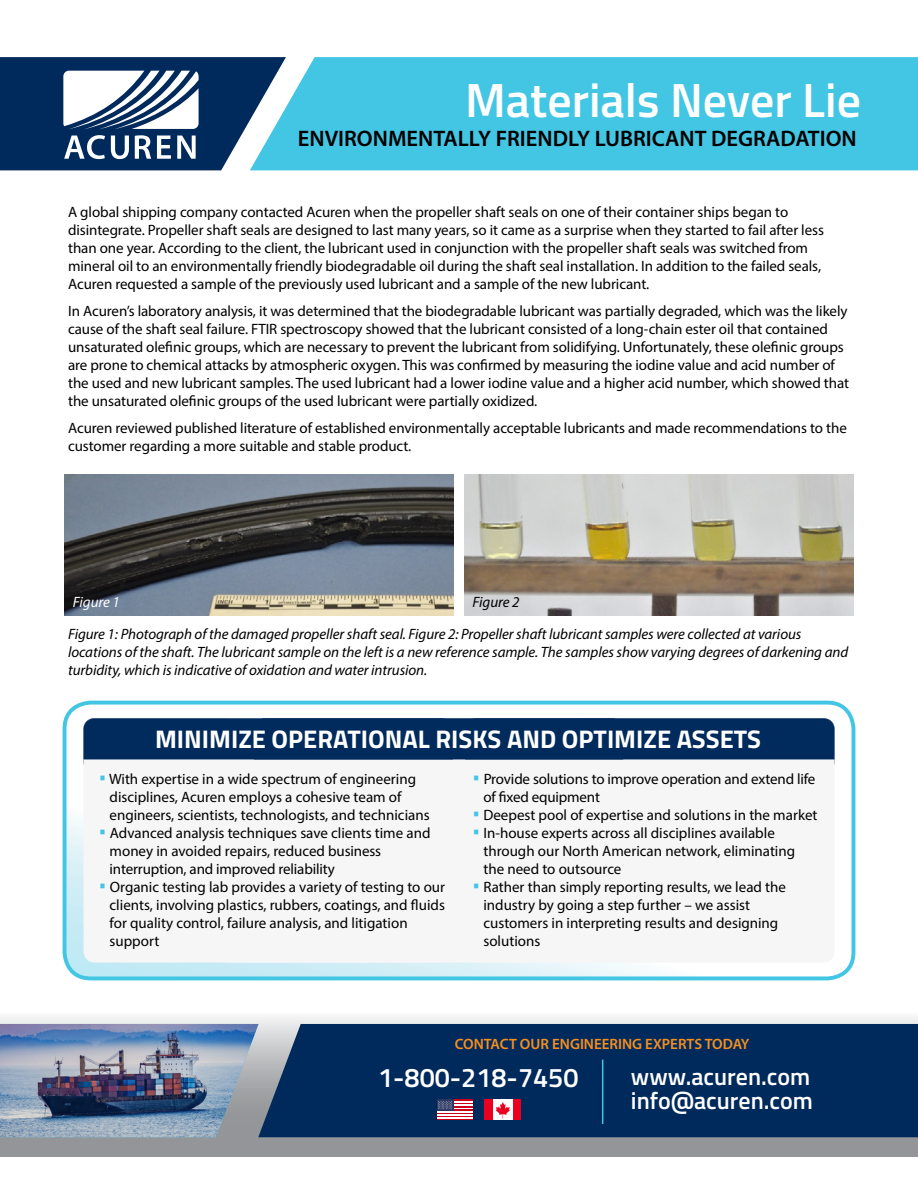
<style>
.page{position:relative;width:918px;height:1188px;background:#fff}
.page>*{position:absolute;margin:0;border:0;box-sizing:border-box;transform-origin:0 0}
.t1{font:600 48px "Titillium Web";color:#fff}
.t2{font:600 27px "Titillium Web";color:#fff}
.t3{font:700 25.5px "Titillium Web";color:#fff}
.t4{font:600 24px/24px "Titillium Web";color:#fff}
.t5{font:600 22.5px "Myriad Pro";color:#000}
.t6{font:15px/18px "Myriad Pro";letter-spacing:-.005em;color:#000}
.t7{font:italic 15px/18px "Myriad Pro";letter-spacing:-.005em;color:#000}
.t8{font:600 15px "Myriad Pro";color:#f78f1e}
.t9{font:italic 15px "Myriad Pro";letter-spacing:-.005em;color:#fff}
.s1{font-family:"Titillium Web";font-weight:600;font-size:16.5px;color:#43c5e4}
</style>
<div class="page">
<svg style="left:0;top:1017px;width:918px;height:139px"></svg>
<div style="left:259px;top:1024px;width:659px;height:113px;background:#002a5c"></div>
<div style="left:485px;top:1099px;width:8px;height:21px;background:#eb0021"></div>
<div style="left:512px;top:1099px;width:9px;height:21px;background:#eb0021"></div>
<div style="left:493px;top:1099px;width:19px;height:21px;background:#fff"></div>
<svg style="left:496px;top:1102px;width:14px;height:16px"></svg>
<hr style="left:437px;top:1119px;width:36px;height:1px;background:#cc001c">
<hr style="left:437px;top:1117px;width:36px;height:2px;background:#fff">
<hr style="left:437px;top:1116px;width:36px;height:1px;background:#cc001c">
<hr style="left:437px;top:1114px;width:36px;height:2px;background:#fff">
<hr style="left:437px;top:1112px;width:36px;height:2px;background:#cc001c">
<hr style="left:437px;top:1111px;width:36px;height:1px;background:#fff">
<hr style="left:437px;top:1109px;width:36px;height:2px;background:#cc001c">
<hr style="left:437px;top:1108px;width:36px;height:1px;background:#fff">
<hr style="left:437px;top:1106px;width:36px;height:2px;background:#cc001c">
<hr style="left:437px;top:1104px;width:36px;height:2px;background:#fff">
<hr style="left:437px;top:1103px;width:36px;height:1px;background:#cc001c">
<hr style="left:437px;top:1101px;width:36px;height:2px;background:#fff">
<hr style="left:437px;top:1099px;width:36px;height:2px;background:#cc001c">
<div style="left:437px;top:1099px;width:16px;height:12px;background:#293661"></div>
<svg style="left:438px;top:1101px;width:14px;height:8px"></svg>
<hr style="left:602px;top:1060px;width:1px;height:64px;background:#41c5e5">
<div style="left:286px;top:57px;width:632px;height:113px;background:#43c5e4"></div>
<svg style="left:0;top:57px;width:286px;height:113px"></svg>
<svg style="left:65px;top:703px;width:788px;height:275px"></svg>
<div style="left:63px;top:701px;width:792px;height:279px;border:4px solid #43c5e4;border-radius:26px"></div>
<div style="left:84px;top:718px;width:369px;height:245px;background:#f6f6f6;border-radius:11px"></div>
<div style="left:219px;top:718px;width:369px;height:245px;background:#f6f6f6;border-radius:11px"></div>
<div style="left:465px;top:718px;width:369px;height:245px;background:#f6f6f6;border-radius:11px"></div>
<div style="left:84px;top:718px;width:750px;height:41px;background:#002b5c"></div>
<img style="left:0;top:1024px;width:259px;height:113px">
<img style="left:65px;top:474px;width:389px;height:142px">
<img style="left:464px;top:474px;width:389px;height:142px">
<h1 class="t1" style="left:465px;top:64px;width:398px">Materials Never Lie</h1>
<h3 class="t5" style="left:298px;top:125px;width:560px">ENVIRONMENTALLY FRIENDLY LUBRICANT DEGRADATION</h3>
<p class="t6" style="left:68px;top:202px;width:757px">A global shipping company contacted Acuren when the propeller shaft seals on one of their container ships began to disintegrate. Propeller shaft seals are designed to last many years, so it came as a surprise when they started to fail after less than one year. According to the client, the lubricant used in conjunction with the propeller shaft seals was switched from mineral oil to an environmentally friendly biodegradable oil during the shaft seal installation. In addition to the failed seals, Acuren requested a sample of the previously used lubricant and a sample of the new lubricant.</p>
<p class="t6" style="left:68px;top:301px;width:782px">In Acuren’s laboratory analysis, it was determined that the biodegradable lubricant was partially degraded, which was the likely cause of the shaft seal failure. FTIR spectroscopy showed that the lubricant consisted of a long-chain ester oil that contained unsaturated olefinic groups, which are necessary to prevent the lubricant from solidifying. Unfortunately, these olefinic groups are prone to chemical attacks by atmospheric oxygen. This was confirmed by measuring the iodine value and acid number of the used and new lubricant samples. The used lubricant had a lower iodine value and a higher acid number, which showed that the unsaturated olefinic groups of the used lubricant were partially oxidized.</p>
<p class="t6" style="left:68px;top:418px;width:780px">Acuren reviewed published literature of established environmentally acceptable lubricants and made recommendations to the customer regarding a more suitable and stable product.</p>
<p class="t9" style="left:73px;top:593px;width:48px">Figure 1</p>
<p class="t7" style="left:473px;top:593px;width:48px">Figure 2</p>
<p class="t7" style="left:68px;top:625px;width:782px">Figure 1: Photograph of the damaged propeller shaft seal. Figure 2: Propeller shaft lubricant samples were collected at various locations of the shaft. The lubricant sample on the left is a new reference sample. The samples show varying degrees of darkening and turbidity, which is indicative of oxidation and water intrusion.</p>
<h3 class="t3" style="left:155px;top:720px;width:608px">MINIMIZE OPERATIONAL RISKS AND OPTIMIZE ASSETS</h3>
<p class="t6" style="left:110px;top:770px;width:322px;text-indent:-11px"><span class="s1">•</span> With expertise in a wide spectrum of engineering disciplines, Acuren employs a cohesive team of engineers, scientists, technologists, and technicians</p>
<p class="t6" style="left:110px;top:824px;width:322px;text-indent:-11px"><span class="s1">•</span> Advanced analysis techniques save clients time and money in avoided repairs, reduced business interruption, and improved reliability</p>
<p class="t6" style="left:110px;top:878px;width:337px;text-indent:-11px"><span class="s1">•</span> Organic testing lab provides a variety of testing to our clients, involving plastics, rubbers, coatings, and fluids for quality control, failure analysis, and litigation support</p>
<p class="t6" style="left:483px;top:770px;width:334px;text-indent:-11px"><span class="s1">•</span> Provide solutions to improve operation and extend life of fixed equipment</p>
<p class="t6" style="left:473px;top:806px;width:346px"><span class="s1">•</span> Deepest pool of expertise and solutions in the market</p>
<p class="t6" style="left:483px;top:824px;width:313px;text-indent:-11px"><span class="s1">•</span> In-house experts across all disciplines available through our North American network, eliminating the need to outsource</p>
<p class="t6" style="left:483px;top:878px;width:304px;text-indent:-11px"><span class="s1">•</span> Rather than simply reporting results, we lead the industry by going a step further – we assist customers in interpreting results and designing solutions</p>
<p class="t8" style="left:455px;top:1034px;width:296px">CONTACT OUR ENGINEERING EXPERTS TODAY</p>
<h2 class="t2" style="left:378px;top:1058px;width:202px">1-800-218-7450</h2>
<h3 class="t4" style="left:631px;top:1064px;width:183px">www.acuren.com info@acuren.com</h3>
</div>
